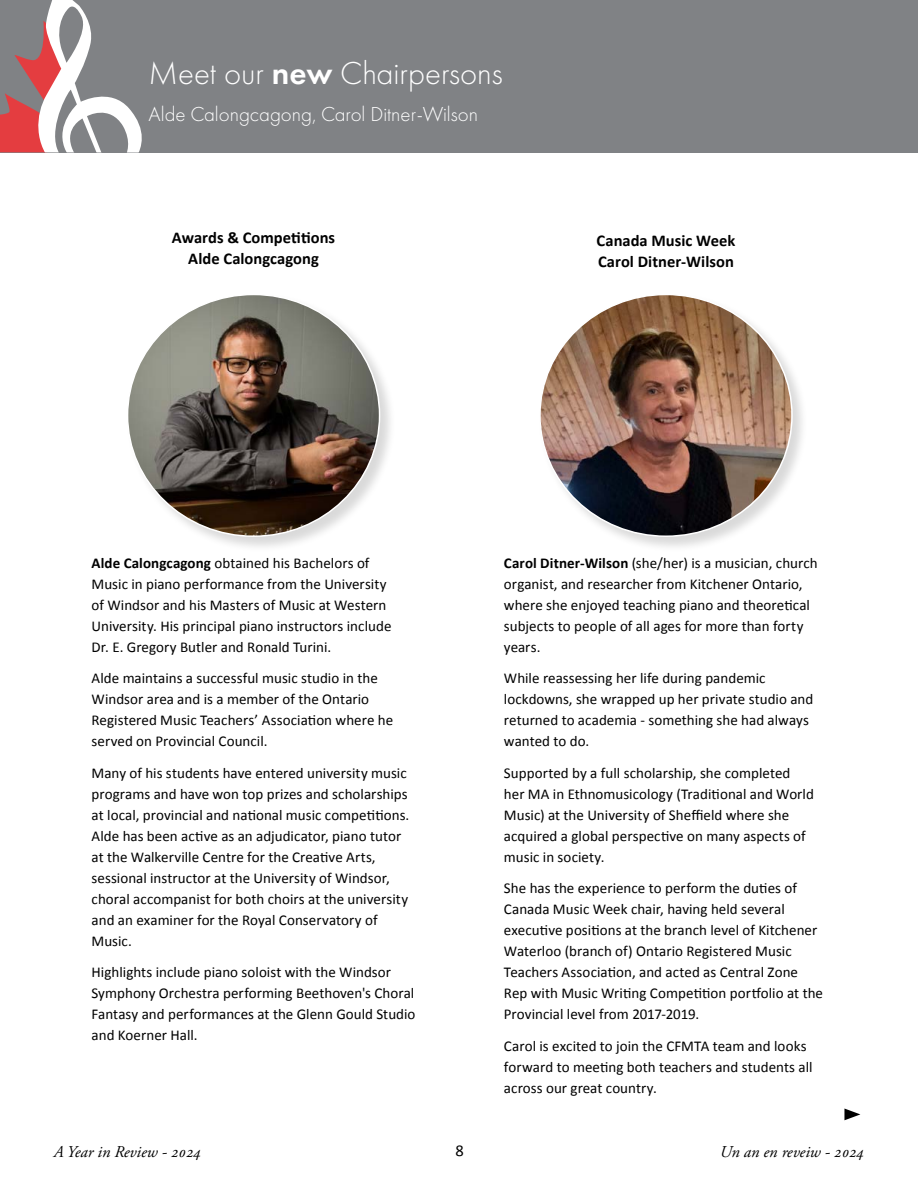
<style>
.page{position:relative;width:918px;height:1188px;background:#fff}
.page>*{position:absolute;margin:0;border:0;box-sizing:border-box;transform-origin:0 0}
.t1{font:300 33px "Futura PT";color:#fff}
.t2{font:300 21px "Futura PT";color:#fff}
.t3{font:700 16.5px/21px "Calibri";letter-spacing:.005em;color:#000;text-align:center}
.t4{font:italic 16.5px "Adobe Garamond Pro";color:#000}
.t5{font:16.5px "Calibri";color:#000}
.t6{font:15px/21px "Calibri";letter-spacing:.005em;color:#000}
.s1{font-weight:600}
.s2{font-weight:700}
</style>
<div class="page">
<div style="left:0;top:0;width:918px;height:153px;background:#808285"></div>
<svg style="left:0;top:0;width:142px;height:153px"></svg>
<svg style="left:844px;top:1109px;width:16px;height:11px"></svg>
<div style="left:538px;top:293px;width:271px;height:260px;background:#000;opacity:.15"></div>
<img style="left:540px;top:294px;width:252px;height:242px">
<div style="left:126px;top:293px;width:270px;height:260px;background:#000;opacity:.15"></div>
<img style="left:128px;top:294px;width:252px;height:242px">
<h1 class="t1" style="left:148px;top:54px;width:356px">Meet our <span class="s1">new</span> Chairpersons</h1>
<h2 class="t2" style="left:148px;top:102px;width:331px">Alde Calongcagong, Carol Ditner-Wilson</h2>
<p class="t3" style="left:172px;top:227px;width:165px">Awards &amp; Competitions<br>Alde Calongcagong</p>
<p class="t3" style="left:597px;top:230px;width:140px;text-align:left">Canada Music Week<br>Carol Ditner-Wilson</p>
<p class="t6" style="left:92px;top:552px;width:301px"><span class="s2">Alde Calongcagong</span> obtained his Bachelors of Music in piano performance from the University of Windsor and his Masters of Music at Western University. His principal piano instructors include Dr. E. Gregory Butler and Ronald Turini.</p>
<p class="t6" style="left:92px;top:667px;width:303px">Alde maintains a successful music studio in the Windsor area and is a member of the Ontario Registered Music Teachers’ Association where he served on Provincial Council.</p>
<p class="t6" style="left:92px;top:762px;width:319px">Many of his students have entered university music programs and have won top prizes and scholarships at local, provincial and national music competitions.<br>Alde has been active as an adjudicator, piano tutor at the Walkerville Centre for the Creative Arts, sessional instructor at the University of Windsor, choral accompanist for both choirs at the university and an examiner for the Royal Conservatory of Music.</p>
<p class="t6" style="left:92px;top:961px;width:325px">Highlights include piano soloist with the Windsor Symphony Orchestra performing Beethoven's Choral Fantasy and performances at the Glenn Gould Studio and Koerner Hall.</p>
<p class="t6" style="left:504px;top:552px;width:315px"><span class="s2">Carol Ditner-Wilson</span> (she/her) is a musician, church organist, and researcher from Kitchener Ontario, where she enjoyed teaching piano and theoretical subjects to people of all ages for more than forty years.</p>
<p class="t6" style="left:504px;top:667px;width:311px">While reassessing her life during pandemic lockdowns, she wrapped up her private studio and returned to academia - something she had always wanted to do.</p>
<p class="t6" style="left:504px;top:762px;width:312px">Supported by a full scholarship, she completed her MA in Ethnomusicology (Traditional and World Music) at the University of Sheffield where she acquired a global perspective on many aspects of music in society.</p>
<p class="t6" style="left:504px;top:877px;width:321px">She has the experience to perform the duties of Canada Music Week chair, having held several executive positions at the branch level of Kitchener Waterloo (branch of) Ontario Registered Music Teachers Association, and acted as Central Zone Rep with Music Writing Competition portfolio at the Provincial level from 2017-2019.</p>
<p class="t6" style="left:504px;top:1035px;width:310px">Carol is excited to join the CFMTA team and looks forward to meeting both teachers and students all across our great country.</p>
<p class="t4" style="left:54px;top:1142px;width:149px">A Year in Review - 2024</p>
<p class="t5" style="left:456px;top:1139px;width:10px">8</p>
<p class="t4" style="left:720px;top:1142px;width:146px">Un an en reveiw - 2024</p>
</div>
